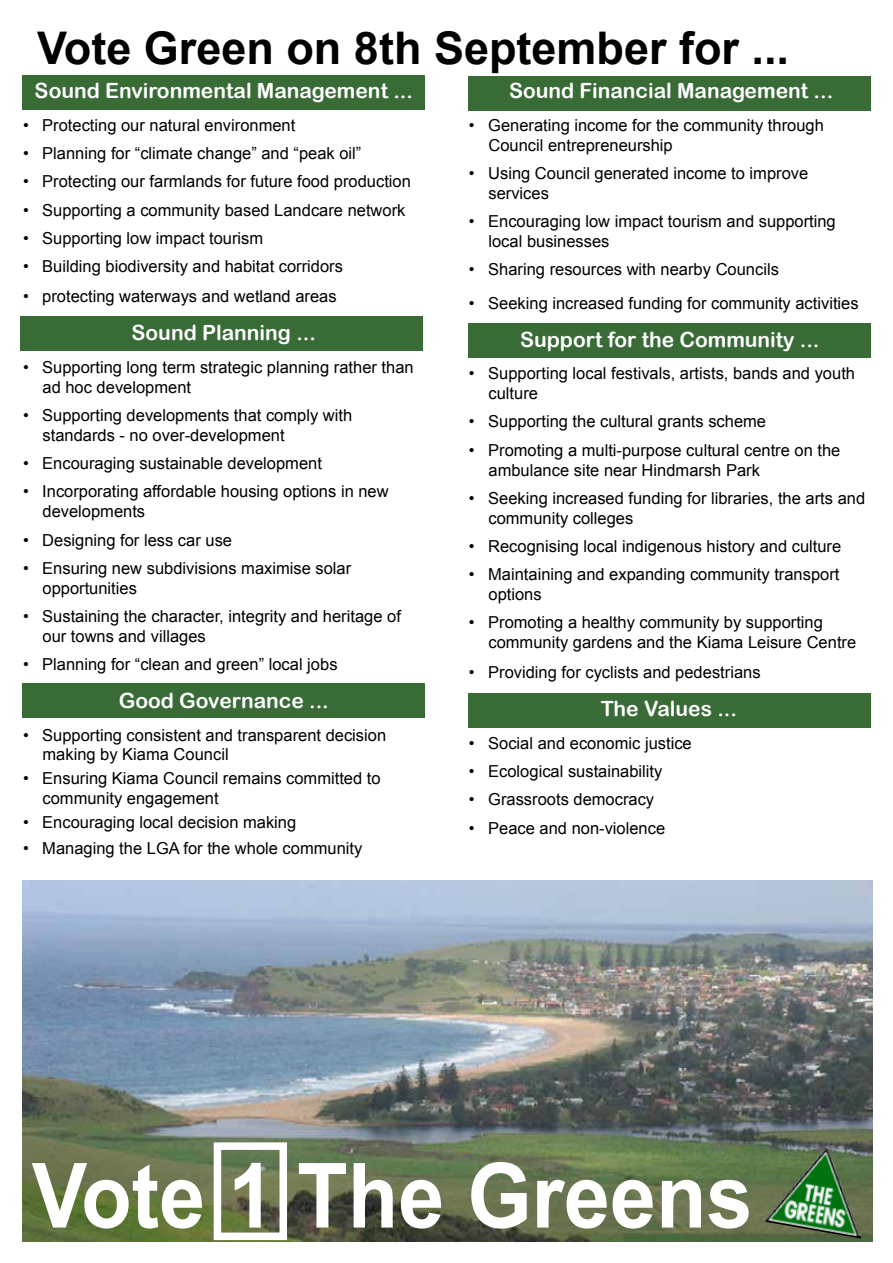
<style>
.page{position:relative;width:893px;height:1263px;background:#fff}
.page>*{position:absolute;margin:0;border:0;box-sizing:border-box;transform-origin:0 0}
.t1{font:700 90px "Arial";color:#fff;scale:.92 1}
.t2{font:700 45px "Arial";color:#000}
.t3{font:21px "Arial Rounded MT Bold";color:#fff}
.t4{font:16.5px/19.8px "Arial";color:#000}
</style>
<div class="page">
<img style="left:22px;top:880px;width:851px;height:362px">
<div style="left:20px;top:317px;width:403px;height:34px;background:#386b35"></div>
<div style="left:468px;top:693px;width:403px;height:34px;background:#386b35"></div>
<div style="left:468px;top:77px;width:403px;height:34px;background:#386b35"></div>
<div style="left:468px;top:324px;width:403px;height:34px;background:#386b35"></div>
<div style="left:22px;top:684px;width:403px;height:34px;background:#386b35"></div>
<div style="left:22px;top:76px;width:403px;height:34px;background:#386b35"></div>
<img style="left:765px;top:1138px;width:108px;height:100px">
<div style="left:214px;top:1142px;width:73px;height:98px;border:8px solid #fff"></div>
<h2 class="t2" style="left:37px;top:18px;width:753px">Vote Green on 8th September for ...</h2>
<p class="t3" style="left:35px;top:78px;width:380px">Sound Environmental Management ...</p>
<p class="t4" style="left:23px;top:115px;width:274px">• Protecting our natural environment</p>
<p class="t4" style="left:23px;top:144px;width:340px">• Planning for “climate change” and “peak oil”</p>
<p class="t4" style="left:23px;top:172px;width:389px">• Protecting our farmlands for future food production</p>
<p class="t4" style="left:23px;top:200px;width:384px">• Supporting a community based Landcare network</p>
<p class="t4" style="left:23px;top:228px;width:242px">• Supporting low impact tourism</p>
<p class="t4" style="left:23px;top:257px;width:322px">• Building biodiversity and habitat corridors</p>
<p class="t4" style="left:23px;top:287px;width:315px">• protecting waterways and wetland areas</p>
<p class="t3" style="left:132px;top:320px;width:186px">Sound Planning ...</p>
<p class="t4" style="left:43px;top:357px;width:373px;text-indent:-20px">• Supporting long term strategic planning rather than ad hoc development</p>
<p class="t4" style="left:43px;top:405px;width:311px;text-indent:-20px">• Supporting developments that comply with standards - no over-development</p>
<p class="t4" style="left:23px;top:454px;width:300px">• Encouraging sustainable development</p>
<p class="t4" style="left:43px;top:482px;width:348px;text-indent:-20px">• Incorporating affordable housing options in new developments</p>
<p class="t4" style="left:23px;top:530px;width:211px">• Designing for less car use</p>
<p class="t4" style="left:43px;top:558px;width:310px;text-indent:-20px">• Ensuring new subdivisions maximise solar opportunities</p>
<p class="t4" style="left:43px;top:606px;width:360px;text-indent:-20px">• Sustaining the character, integrity and heritage of our towns and villages</p>
<p class="t4" style="left:23px;top:654px;width:316px">• Planning for “clean and green” local jobs</p>
<p class="t3" style="left:119px;top:688px;width:211px">Good Governance ...</p>
<p class="t4" style="left:43px;top:725px;width:345px;text-indent:-20px">• Supporting consistent and transparent decision making by Kiama Council</p>
<p class="t4" style="left:43px;top:769px;width:340px;text-indent:-20px">• Ensuring Kiama Council remains committed to community engagement</p>
<p class="t4" style="left:23px;top:813px;width:275px">• Encouraging local decision making</p>
<p class="t4" style="left:23px;top:839px;width:341px">• Managing the LGA for the whole community</p>
<p class="t3" style="left:509px;top:78px;width:326px">Sound Financial Management ...</p>
<p class="t4" style="left:488px;top:115px;width:337px;text-indent:-20px">• Generating income for the community through<br>Council entrepreneurship</p>
<p class="t4" style="left:488px;top:163px;width:321px;text-indent:-20px">• Using Council generated income to improve services</p>
<p class="t4" style="left:488px;top:211px;width:349px;text-indent:-20px">• Encouraging low impact tourism and supporting local businesses</p>
<p class="t4" style="left:469px;top:260px;width:311px">• Sharing resources with nearby Councils</p>
<p class="t4" style="left:469px;top:293px;width:391px">• Seeking increased funding for community activities</p>
<p class="t3" style="left:520px;top:327px;width:301px">Support for the Community ...</p>
<p class="t4" style="left:488px;top:364px;width:368px;text-indent:-20px">• Supporting local festivals, artists, bands and youth culture</p>
<p class="t4" style="left:469px;top:412px;width:299px">• Supporting the cultural grants scheme</p>
<p class="t4" style="left:488px;top:440px;width:353px;text-indent:-20px">• Promoting a multi-purpose cultural centre on the ambulance site near Hindmarsh Park</p>
<p class="t4" style="left:488px;top:488px;width:378px;text-indent:-20px">• Seeking increased funding for libraries, the arts and community colleges</p>
<p class="t4" style="left:469px;top:536px;width:374px">• Recognising local indigenous history and culture</p>
<p class="t4" style="left:488px;top:565px;width:352px;text-indent:-20px">• Maintaining and expanding community transport options</p>
<p class="t4" style="left:488px;top:613px;width:369px;text-indent:-20px">• Promoting a healthy community by supporting community gardens and the Kiama Leisure Centre</p>
<p class="t4" style="left:469px;top:663px;width:293px">• Providing for cyclists and pedestrians</p>
<p class="t3" style="left:601px;top:696px;width:138px">The Values ...</p>
<p class="t4" style="left:469px;top:733px;width:224px">• Social and economic justice</p>
<p class="t4" style="left:469px;top:762px;width:195px">• Ecological sustainability</p>
<p class="t4" style="left:469px;top:790px;width:187px">• Grassroots democracy</p>
<p class="t4" style="left:469px;top:818px;width:198px">• Peace and non-violence</p>
<h1 class="t1" style="left:32px;top:1136px;width:785px">Vote 1 The Greens</h1>
</div>
